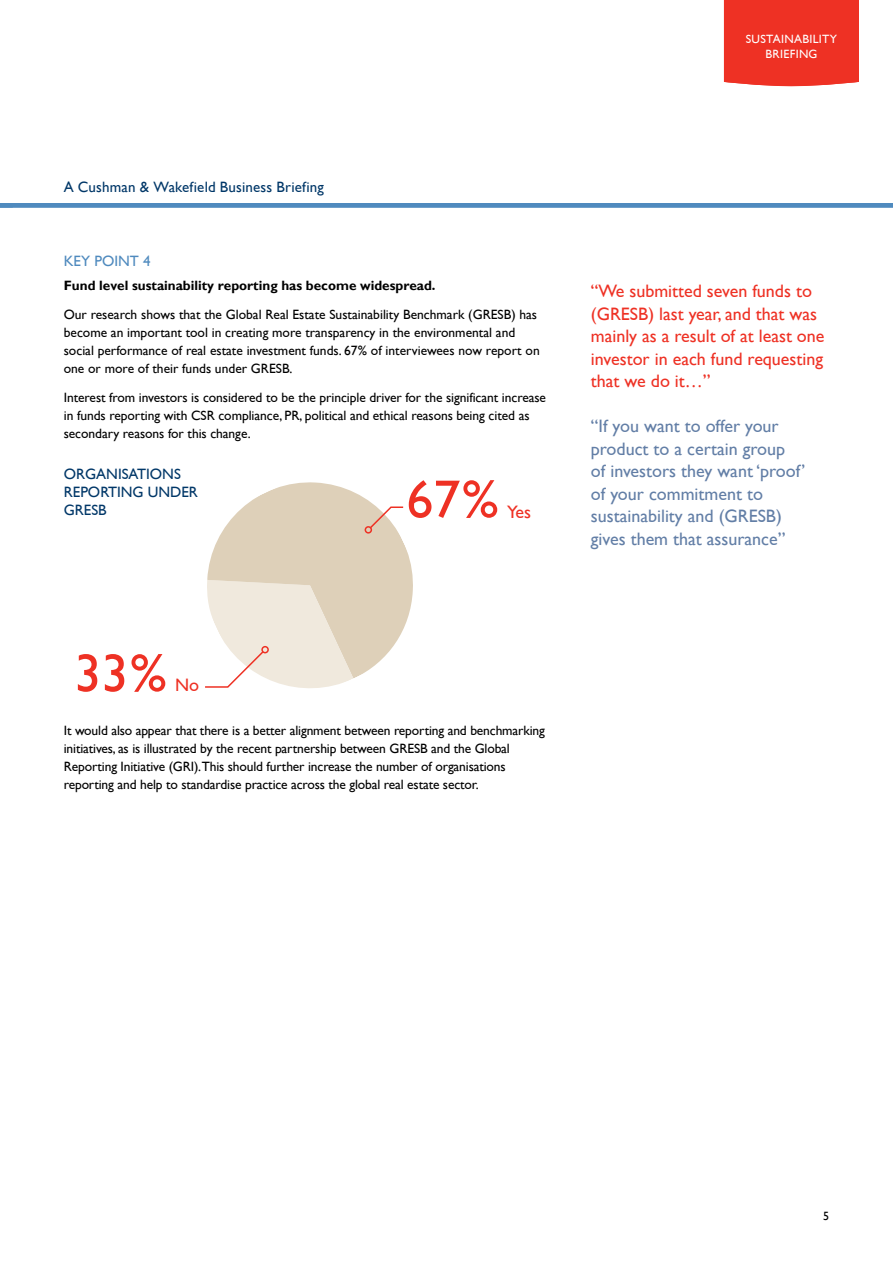
<style>
.page{position:relative;width:893px;height:1263px;background:#fff}
.page>*{position:absolute;margin:0;border:0;box-sizing:border-box;transform-origin:0 0}
.t1{font:54px "Gill Sans";color:#ee3124}
.t2{font:18px/22.5px "Gill Sans";color:#627ea6}
.t3{font:18px/22.5px "Gill Sans";color:#ee3124}
.t4{font:15px/18px "Gill Sans";letter-spacing:.01em;color:#003768}
.t5{font:15px "Gill Sans";color:#4f8abe}
.t6{font:13.5px/18px "Gill Sans";letter-spacing:-.005em;color:#000}
.t7{font:700 13.5px "Gill Sans";color:#000}
.t8{font:12px/15px "Gill Sans";letter-spacing:.025em;color:#fff;text-align:center}
.t9{font:12px "Gill Sans";color:#000}
</style>
<div class="page">
<div style="left:0;top:203px;width:893px;height:5px;background:#4f8abe"></div>
<div style="left:724px;top:0;width:135px;height:86px;background:#ee3124"></div>
<svg style="left:205px;top:482px;width:208px;height:206px"></svg>
<div style="left:261px;top:646px;width:8px;height:7px;border:2px solid #ee3124;border-radius:50%"></div>
<p class="t8" style="left:740px;top:31px;width:105px">DOCUMENT TITLE</p>
<p class="t8" style="left:746px;top:31px;width:93px">SUSTAINABILITY<br>BRIEFING</p>
<p class="t4" style="left:64px;top:178px;width:261px">A Cushman &amp; Wakefield Business Briefing</p>
<p class="t5" style="left:64px;top:252px;width:88px">KEY POINT 4</p>
<p class="t7" style="left:64px;top:278px;width:373px">Fund level sustainability reporting has become widespread.</p>
<p class="t6" style="left:64px;top:305px;width:477px">Our research shows that the Global Real Estate Sustainability Benchmark (GRESB) has become an important tool in creating more transparency in the environmental and social performance of real estate investment funds. 67% of interviewees now report on one or more of their funds under GRESB.</p>
<p class="t6" style="left:64px;top:388px;width:484px">Interest from investors is considered to be the principle driver for the significant increase in funds reporting with CSR compliance, PR, political and ethical reasons being cited as secondary reasons for this change.</p>
<p class="t4" style="left:64px;top:465px;width:22px">Organisations reporting</p>
<p class="t4" style="left:148px;top:483px;width:11px">under</p>
<p class="t4" style="left:64px;top:501px;width:44px">GRESB</p>
<h1 class="t1" style="left:74px;top:642px;width:94px">33%</h1>
<h2 class="t3" style="left:175px;top:674px;width:25px">No</h2>
<h1 class="t1" style="left:406px;top:468px;width:94px">67%</h1>
<h2 class="t3" style="left:507px;top:500px;width:26px">Yes</h2>
<p class="t6" style="left:64px;top:721px;width:483px">It would also appear that there is a better alignment between reporting and benchmarking initiatives, as is illustrated by the recent partnership between GRESB and the Global Reporting Initiative (GRI).This should further increase the number of organisations reporting and help to standardise practice across the global real estate sector.</p>
<h2 class="t3" style="left:591px;top:280px;width:235px">“We submitted seven funds to (GRESB) last year, and that was mainly as a result of at least one investor in each fund requesting that we do it…”</h2>
<h2 class="t2" style="left:591px;top:415px;width:216px">“If you want to offer your product to a certain group<br>of investors they want ‘proof’ of your commitment to sustainability and (GRESB) gives them that assurance”</h2>
<p class="t9" style="left:823px;top:1209px;width:7px">5</p>
</div>
